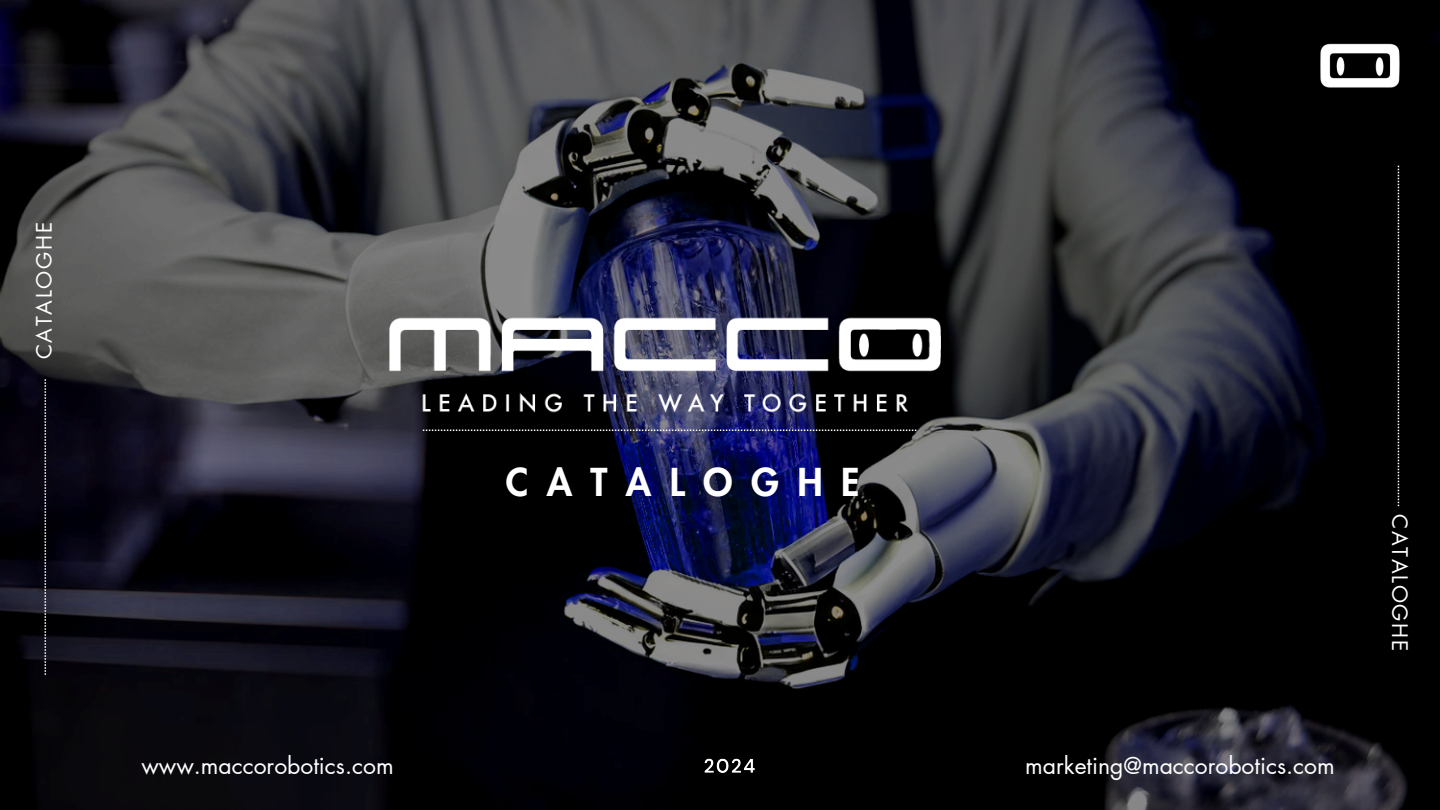
<style>
.page{position:relative;width:1440px;height:810px;background:#fff}
.page>*{position:absolute;margin:0;border:0;box-sizing:border-box;transform-origin:0 0}
.t1{font:800 37.6px "Futura LT Pro";letter-spacing:.49em;color:#fff}
.t2{font:23px "Futura LT Pro";color:#fff}
.t3{font:21px "Futura LT Pro";letter-spacing:.08em;color:#fff}
</style>
<div class="page">
<img style="left:0;top:0;width:1440px;height:810px">
<img style="left:702px;top:753px;width:54px;height:25px">
<img style="left:340px;top:264px;width:685px;height:193px">
<img style="left:1304px;top:34px;width:110px;height:69px">
<svg style="left:45px;top:379px;width:1px;height:296px"></svg>
<svg style="left:1398px;top:166px;width:1px;height:340px"></svg>
<svg style="left:423px;top:430px;width:493px;height:1px"></svg>
<h3 class="t3" style="left:34px;top:359px;width:139px;rotate:-90deg">CATALOGHE</h3>
<p class="t1" style="left:506px;top:465px;width:355px">CATALOGHE</p>
<p class="t2" style="left:141px;top:755px;width:254px">www.maccorobotics.com</p>
<h2 class="t2" style="left:1025px;top:755px;width:311px">marketing@maccorobotics.com</h2>
<h2 class="t3" style="left:1409px;top:514px;width:139px;rotate:90deg">CATALOGHE</h2>
</div>
